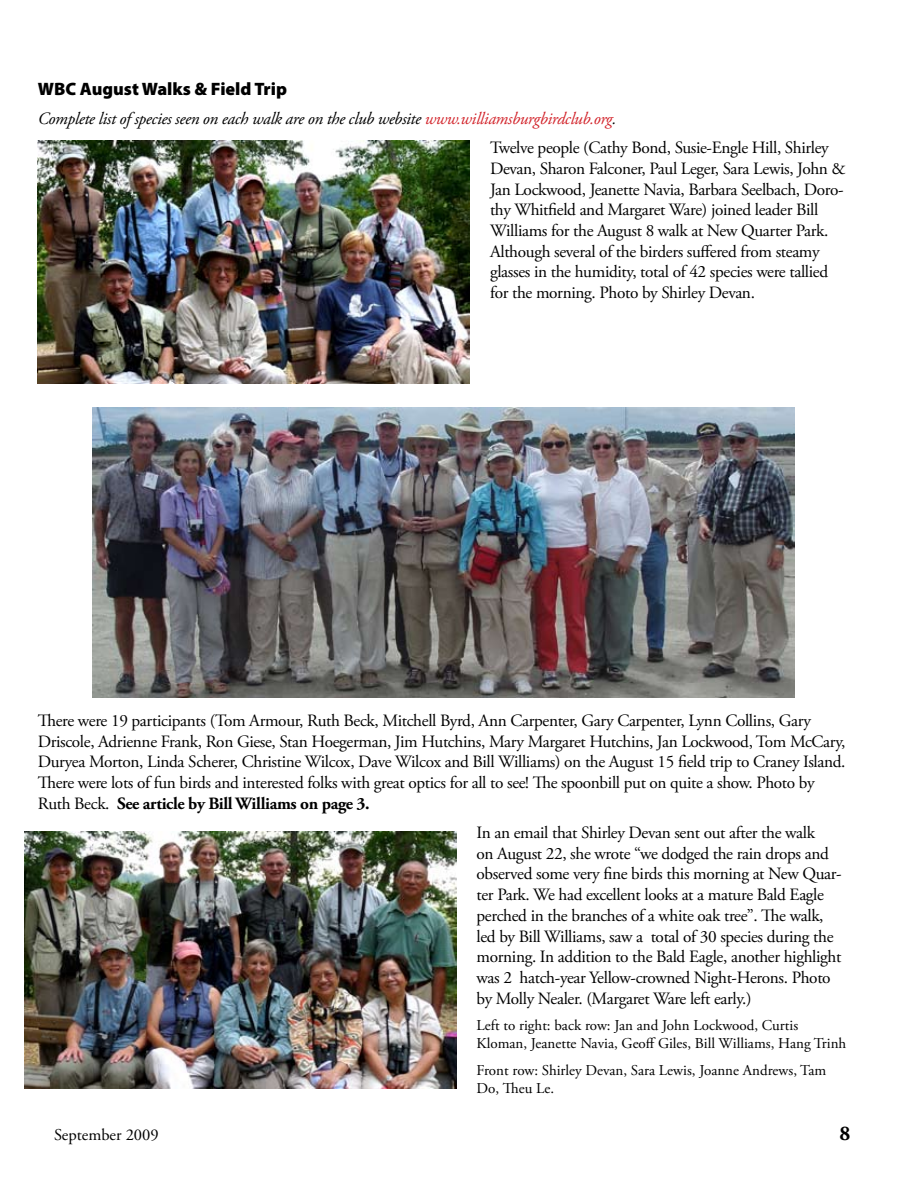
<style>
.page{position:relative;width:918px;height:1188px;background:#fff}
.page>*{position:absolute;margin:0;border:0;box-sizing:border-box;transform-origin:0 0}
.t1{font:700 21px "Adobe Garamond Pro";color:#000}
.t2{font:900 18px "Myriad Pro";color:#000}
.t3{font:17.25px/20.7px "Adobe Garamond Pro";letter-spacing:-.02em;color:#000}
.t4{font:italic 17.25px/29.4px "Adobe Garamond Pro";letter-spacing:-.02em;color:#000}
.t5{font:16.5px "Adobe Garamond Pro";color:#000}
.t6{font:15px/18px "Adobe Garamond Pro";color:#000}
.s1{color:#d2232a}
.s2{font-style:normal}
.s3{font-weight:700}
</style>
<div class="page">
<img style="left:38px;top:140px;width:432px;height:243px">
<img style="left:93px;top:407px;width:702px;height:291px">
<img style="left:24px;top:831px;width:432px;height:257px">
<p class="t2" style="left:38px;top:76px;width:251px">WBC August Walks &amp; Field Trip</p>
<p class="t4" style="left:490px;top:104px;width:340px;text-indent:-452px">Complete list of species seen on each walk are on the club website <span class="s1">www.williamsburgbirdclub.org</span>.<br><span class="s2">Twelve people (Cathy Bond, Susie-Engle Hill, Shirley</span></p>
<p class="t3" style="left:490px;top:159px;width:357px">Devan, Sharon Falconer, Paul Leger, Sara Lewis, John &amp; Jan Lockwood, Jeanette Navia, Barbara Seelbach, Doro&shy;thy Whitfield and Margaret Ware) joined leader Bill Williams for the August 8 walk at New Quarter Park.<br>Although several of the birders suffered from steamy glasses in the humidity, total of 42 species were tallied for the morning. Photo by Shirley Devan.</p>
<p class="t3" style="left:38px;top:711px;width:809px">There were 19 participants (Tom Armour, Ruth Beck, Mitchell Byrd, Ann Carpenter, Gary Carpenter, Lynn Collins, Gary Driscole, Adrienne Frank, Ron Giese, Stan Hoegerman, Jim Hutchins, Mary Margaret Hutchins, Jan Lockwood, Tom McCary, Duryea Morton, Linda Scherer, Christine Wilcox, Dave Wilcox and Bill Williams) on the August 15 field trip to Craney Island.<br>There were lots of fun birds and interested folks with great optics for all to see! The spoonbill put on quite a show. Photo by Ruth Beck. <span class="s3">See article by Bill Williams on page 3.</span></p>
<p class="t3" style="left:477px;top:823px;width:367px">In an email that Shirley Devan sent out after the walk<br>on August 22, she wrote “we dodged the rain drops and observed some very fine birds this morning at New Quar&shy;ter Park. We had excellent looks at a mature Bald Eagle perched in the branches of a white oak tree”. The walk, led by Bill Williams, saw a total of 30 species during the morning. In addition to the Bald Eagle, another highlight was 2 hatch-year Yellow-crowned Night-Herons. Photo by Molly Nealer. (Margaret Ware left early.)</p>
<p class="t6" style="left:477px;top:1017px;width:371px">Left to right: back row: Jan and John Lockwood, Curtis<br>Kloman, Jeanette Navia, Geoff Giles, Bill Williams, Hang Trinh</p>
<p class="t6" style="left:477px;top:1062px;width:351px">Front row: Shirley Devan, Sara Lewis, Joanne Andrews, Tam<br>Do, Theu Le.</p>
<p class="t5" style="left:54px;top:1124px;width:106px">September 2009</p>
<p class="t1" style="left:840px;top:1121px;width:12px">8</p>
</div>
